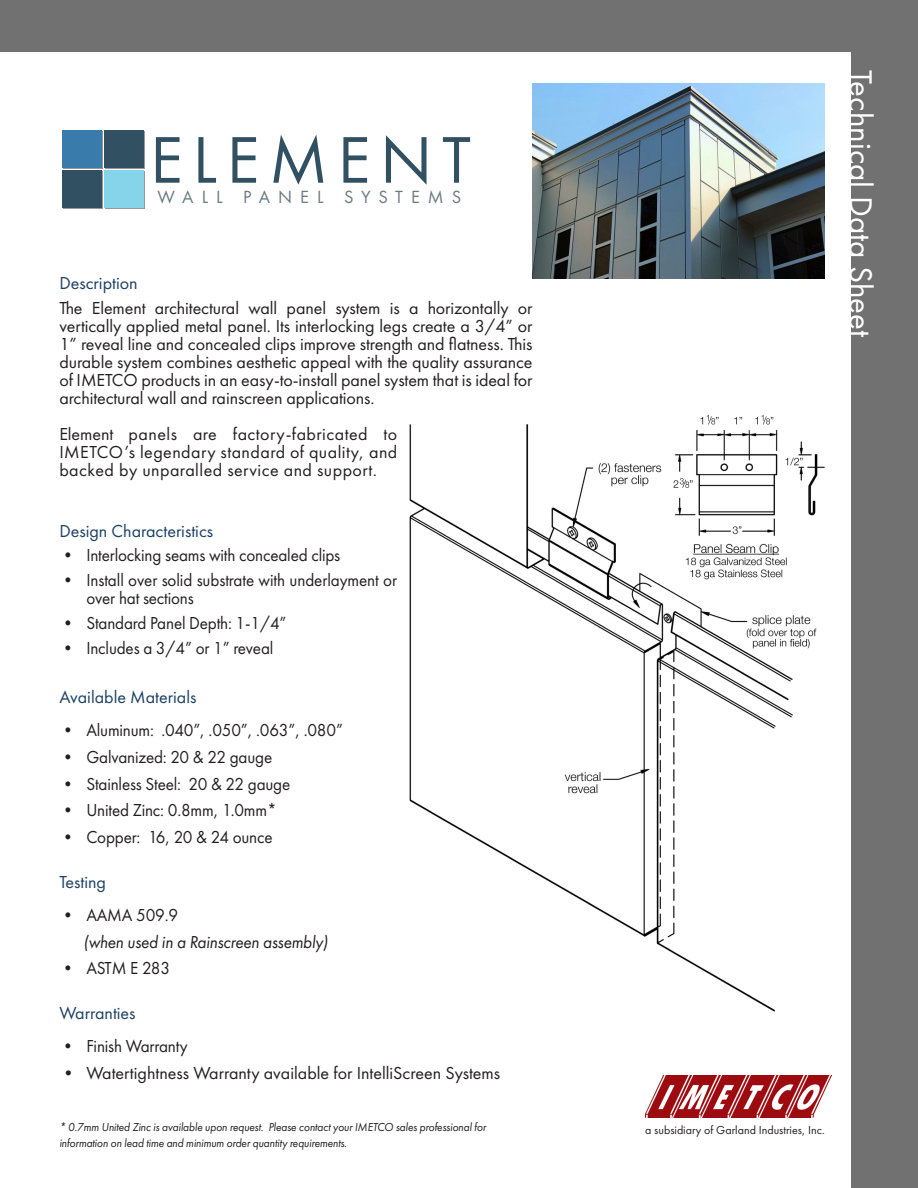
<style>
.page{position:relative;width:918px;height:1188px;background:#717172}
.page>*{position:absolute;margin:0;border:0;box-sizing:border-box;transform-origin:0 0}
.t1{font:68.25px "Futura PT";letter-spacing:.14em;color:#315163}
.Body{font:33px "Futura PT";color:#fff}
.t2{font:18.3px "Futura PT";letter-spacing:.44em;color:#6c7b80}
.Feature_Text{font:18px/18px "Futura PT";letter-spacing:-.01em;color:#231f20;text-align:justify}
.Feature_Text-2{font:18px/18px "Futura PT";letter-spacing:-.01em;color:#231f20;scale:.95 1}
.Body-2{font:18px "Futura PT";color:#1b4064}
.Bullet{font:italic 18px "Futura PT";letter-spacing:-.01em;color:#231f20;scale:.95 1}
.Bullet-2{font:italic 12px/16.5px "Futura PT";letter-spacing:-.01em;color:#231f20;scale:.95 1}
.Body-3{font:12px "Futura PT";color:#231f20}
</style>
<div class="page">
<div style="left:0;top:52px;width:850px;height:1136px;background:#fff"></div>
<img style="left:409px;top:414px;width:416px;height:598px">
<img style="left:533px;top:83px;width:291px;height:195px">
<div style="left:105px;top:131px;width:39px;height:38px;background:#315163"></div>
<div style="left:105px;top:171px;width:39px;height:37px;background:#86d4e9"></div>
<div style="left:63px;top:131px;width:40px;height:38px;background:#397bab"></div>
<svg style="left:63px;top:171px;width:40px;height:37px"></svg>
<div style="left:104px;top:130px;width:40px;height:37px;background:#315163"></div>
<div style="left:104px;top:170px;width:40px;height:37px;background:#86d4e9"></div>
<div style="left:63px;top:130px;width:39px;height:37px;background:#397bab"></div>
<div style="left:63px;top:170px;width:39px;height:37px;background:#315163"></div>
<img style="left:646px;top:1075px;width:186px;height:43px">
<p class="t1" style="left:150px;top:120px;width:323px">ELEMENT</p>
<p class="t2" style="left:158px;top:186px;width:305px">WALL PANEL SYSTEMS</p>
<p class="Body-2" style="left:59px;top:272px;width:80px">Description</p>
<p class="Feature_Text" style="left:59px;top:299px;width:475px">The Element architectural wall panel system is a horizontally or vertically applied metal panel. Its interlocking legs create a 3/4” or 1” reveal line and concealed clips improve strength and flatness. This durable system combines aesthetic appeal with the quality assurance of IMETCO products in an easy-to-install panel system that is ideal for architectural wall and rainscreen applications.</p>
<p class="Feature_Text" style="left:59px;top:425px;width:339px">Element panels are factory-fabricated to IMETCO’s legendary standard of quality, and backed by unparalled service and support.</p>
<p class="Body-2" style="left:59px;top:520px;width:155px">Design Characteristics</p>
<p class="Feature_Text-2" style="left:59px;top:546px;width:297px">• Interlocking seams with concealed clips</p>
<p class="Feature_Text-2" style="left:86px;top:571px;width:329px;text-indent:-27px">• Install over solid substrate with underlayment or over hat sections</p>
<p class="Feature_Text-2" style="left:59px;top:614px;width:241px">• Standard Panel Depth: 1-1/4”</p>
<p class="Feature_Text-2" style="left:59px;top:638px;width:227px">• Includes a 3/4” or 1” reveal</p>
<p class="Body-2" style="left:59px;top:686px;width:139px">Available Materials</p>
<p class="Feature_Text-2" style="left:59px;top:721px;width:300px">• Aluminum: .040”, .050”, .063”, .080”</p>
<p class="Feature_Text-2" style="left:59px;top:748px;width:226px">• Galvanized: 20 &amp; 22 gauge</p>
<p class="Feature_Text-2" style="left:59px;top:775px;width:245px">• Stainless Steel: 20 &amp; 22 gauge</p>
<p class="Feature_Text-2" style="left:59px;top:801px;width:230px">• United Zinc: 0.8mm, 1.0mm*</p>
<p class="Feature_Text-2" style="left:59px;top:828px;width:226px">• Copper: 16, 20 &amp; 24 ounce</p>
<p class="Body-2" style="left:59px;top:871px;width:48px">Testing</p>
<p class="Feature_Text-2" style="left:59px;top:906px;width:127px">• AAMA 509.9</p>
<p class="Bullet" style="left:83px;top:931px;width:259px">(when used in a Rainscreen assembly)</p>
<p class="Feature_Text-2" style="left:59px;top:959px;width:118px">• ASTM E 283</p>
<p class="Body-2" style="left:59px;top:1002px;width:78px">Warranties</p>
<p class="Feature_Text-2" style="left:59px;top:1037px;width:136px">• Finish Warranty</p>
<p class="Feature_Text" style="left:59px;top:1064px;width:442px">• Watertightness Warranty available for IntelliScreen Systems</p>
<p class="Bullet-2" style="left:59px;top:1118px;width:451px">* 0.7mm United Zinc is available upon request. Please contact your IMETCO sales professional for information on lead time and minimum order quantity requirements.</p>
<p class="Body" style="left:880px;top:70px;width:269px;rotate:90deg">Technical Data Sheet</p>
<p class="Body-3" style="left:645px;top:1123px;width:181px">a subsidiary of Garland Industries, Inc.</p>
</div>
